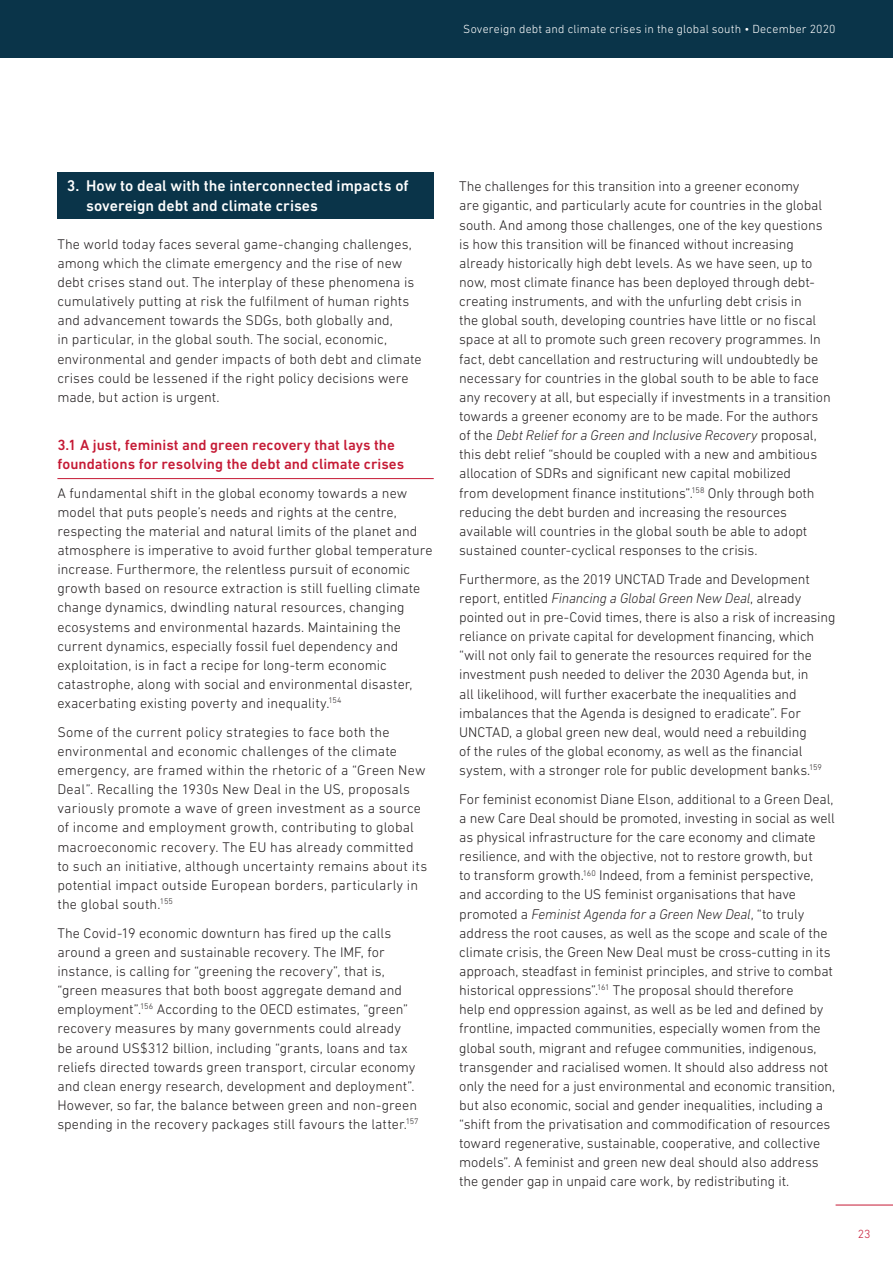
<style>
.page{position:relative;width:893px;height:1263px;background:#fff}
.page>*{position:absolute;margin:0;border:0;box-sizing:border-box;transform-origin:0 0}
.t1{font:500 15.75px/19.2px "DIN Next LT Pro";color:#fff}
.t2{font:500 15px/19.2px "DIN Next LT Pro";letter-spacing:.005em;color:#c51a35}
.t3{font:300 14.25px/19.2px "DIN Next LT Pro";color:#231f20}
.t4{font:300 12px "DIN Next LT Pro";letter-spacing:.015em;color:#fff}
.t5{font:300 12px "DIN Next LT Pro";color:#c51a35}
.s1{font-style:italic}
</style>
<div class="page">
<hr style="left:836px;top:1205px;width:57px;height:1px;background:#c51a35">
<div style="left:0;top:0;width:893px;height:57px;background:#0a3449"></div>
<div style="left:57px;top:173px;width:377px;height:46px;background:#0a3449"></div>
<hr style="left:57px;top:478px;width:377px;height:1px;background:#c51a35">
<p class="t4" style="left:463px;top:22px;width:374px">Sovereign debt and climate crises in the global south • December 2020</p>
<p class="t1" style="left:86px;top:176px;width:324px;text-indent:-19px">3. How to deal with the interconnected impacts of sovereign debt and climate crises</p>
<p class="t3" style="left:57px;top:234px;width:366px">The world today faces several game-changing challenges, among which the climate emergency and the rise of new debt crises stand out. The interplay of these phenomena is cumulatively putting at risk the fulfilment of human rights and advancement towards the SDGs, both globally and,<br>in particular, in the global south. The social, economic, environmental and gender impacts of both debt and climate crises could be lessened if the right policy decisions were made, but action is urgent.</p>
<p class="t2" style="left:57px;top:435px;width:348px">3.1 A just, feminist and green recovery that lays the foundations for resolving the debt and climate crises</p>
<p class="t3" style="left:57px;top:483px;width:377px">A fundamental shift in the global economy towards a new model that puts people’s needs and rights at the centre, respecting the material and natural limits of the planet and atmosphere is imperative to avoid further global temperature increase. Furthermore, the relentless pursuit of economic growth based on resource extraction is still fuelling climate change dynamics, dwindling natural resources, changing ecosystems and environmental hazards. Maintaining the current dynamics, especially fossil fuel dependency and exploitation, is in fact a recipe for long-term economic catastrophe, along with social and environmental disaster, exacerbating existing poverty and inequality.<sup>154</sup></p>
<p class="t3" style="left:57px;top:722px;width:371px">Some of the current policy strategies to face both the environmental and economic challenges of the climate emergency, are framed within the rhetoric of a “Green New Deal”. Recalling the 1930s New Deal in the US, proposals variously promote a wave of green investment as a source of income and employment growth, contributing to global macroeconomic recovery. The EU has already committed to such an initiative, although uncertainty remains about its potential impact outside European borders, particularly in the global south.<sup>155</sup></p>
<p class="t3" style="left:57px;top:923px;width:363px">The Covid-19 economic downturn has fired up the calls around a green and sustainable recovery. The IMF, for instance, is calling for “greening the recovery”, that is, “green measures that both boost aggregate demand and employment”.<sup>156</sup> According to the OECD estimates, “green” recovery measures by many governments could already be around US$312 billion, including “grants, loans and tax reliefs directed towards green transport, circular economy and clean energy research, development and deployment”.<br>However, so far, the balance between green and non-green spending in the recovery packages still favours the latter.<sup>157</sup></p>
<p class="t3" style="left:459px;top:177px;width:373px">The challenges for this transition into a greener economy<br>are gigantic, and particularly acute for countries in the global south. And among those challenges, one of the key questions is how this transition will be financed without increasing already historically high debt levels. As we have seen, up to now, most climate finance has been deployed through debt&shy;creating instruments, and with the unfurling debt crisis in<br>the global south, developing countries have little or no fiscal space at all to promote such green recovery programmes. In fact, debt cancellation and restructuring will undoubtedly be necessary for countries in the global south to be able to face any recovery at all, but especially if investments in a transition towards a greener economy are to be made. For the authors of the <span class="s1">Debt Relief for a Green and Inclusive Recovery</span> proposal, this debt relief “should be coupled with a new and ambitious allocation of SDRs and significant new capital mobilized<br>from development finance institutions”.<sup>158</sup> Only through both reducing the debt burden and increasing the resources available will countries in the global south be able to adopt sustained counter-cyclical responses to the crisis.</p>
<p class="t3" style="left:459px;top:569px;width:378px">Furthermore, as the 2019 UNCTAD Trade and Development report, entitled <span class="s1">Financing a Global Green New Deal</span>, already pointed out in pre-Covid times, there is also a risk of increasing reliance on private capital for development financing, which “will not only fail to generate the resources required for the investment push needed to deliver the 2030 Agenda but, in<br>all likelihood, will further exacerbate the inequalities and imbalances that the Agenda is designed to eradicate”. For UNCTAD, a global green new deal, would need a rebuilding<br>of the rules of the global economy, as well as the financial system, with a stronger role for public development banks.<sup>159</sup></p>
<p class="t3" style="left:459px;top:789px;width:378px">For feminist economist Diane Elson, additional to a Green Deal, a new Care Deal should be promoted, investing in social as well as physical infrastructure for the care economy and climate resilience, and with the objective, not to restore growth, but<br>to transform growth.<sup>160</sup> Indeed, from a feminist perspective, and according to the US feminist organisations that have promoted a <span class="s1">Feminist Agenda for a Green New Deal</span>, “to truly address the root causes, as well as the scope and scale of the climate crisis, the Green New Deal must be cross-cutting in its approach, steadfast in feminist principles, and strive to combat historical oppressions”.<sup>161</sup> The proposal should therefore<br>help end oppression against, as well as be led and defined by frontline, impacted communities, especially women from the global south, migrant and refugee communities, indigenous, transgender and racialised women. It should also address not only the need for a just environmental and economic transition, but also economic, social and gender inequalities, including a “shift from the privatisation and commodification of resources toward regenerative, sustainable, cooperative, and collective models”. A feminist and green new deal should also address the gender gap in unpaid care work, by redistributing it.</p>
<p class="t5" style="left:858px;top:1227px;width:14px">23</p>
</div>
